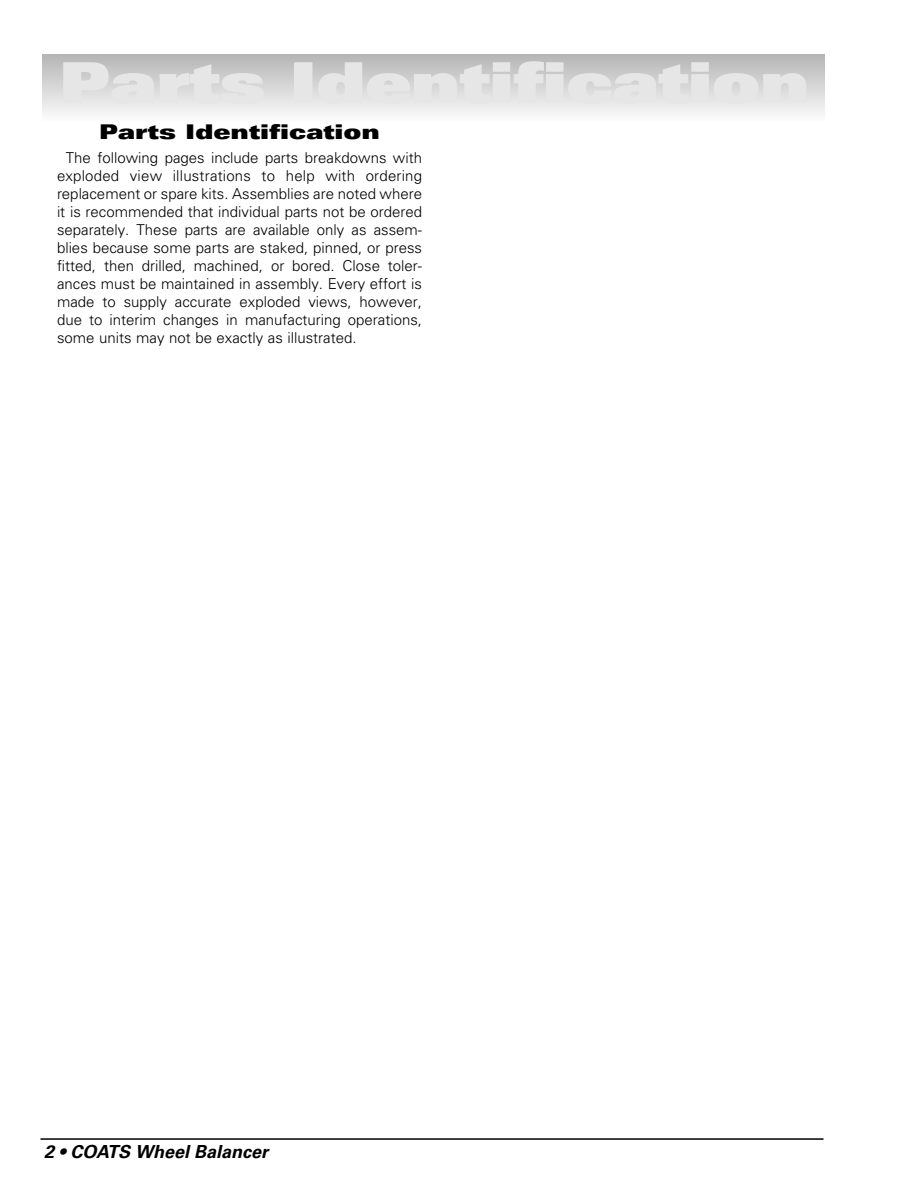
<style>
.page{position:relative;width:918px;height:1188px;background:#fff}
.page>*{position:absolute;margin:0;border:0;box-sizing:border-box;transform-origin:0 0}
.t1{font:900 expanded 54px "Univers";color:#e6e6e6}
.t2{font:900 expanded 20.25px "Univers";color:#000}
.t3{font:italic 700 18px "Univers";color:#000}
.t4{font:300 15px/18px "Univers";color:#000;text-align:justify}
</style>
<div class="page">
<div style="left:42px;top:54px;width:783px;height:68px;background:linear-gradient(to bottom,#b5b5b5,#fcfcfc)"></div>
<hr style="left:40px;top:1138px;width:784px;height:2px;background:#000">
<h1 class="t1" style="left:60px;top:63px;width:751px">Parts Identification</h1>
<h2 class="t2" style="left:99px;top:124px;width:282px">Parts Identification</h2>
<p class="t4" style="left:57px;top:150px;width:367px;text-indent:9px">The following pages include parts breakdowns with exploded view illustrations to help with ordering replacement or spare kits. Assemblies are noted where it is recommended that individual parts not be ordered separately. These parts are available only as assem&shy;blies because some parts are staked, pinned, or press fitted, then drilled, machined, or bored. Close toler&shy;ances must be maintained in assembly. Every effort is made to supply accurate exploded views, however, due to interim changes in manufacturing operations, some units may not be exactly as illustrated.</p>
<p class="t3" style="left:44px;top:1145px;width:229px">2 • COATS Wheel Balancer</p>
</div>
